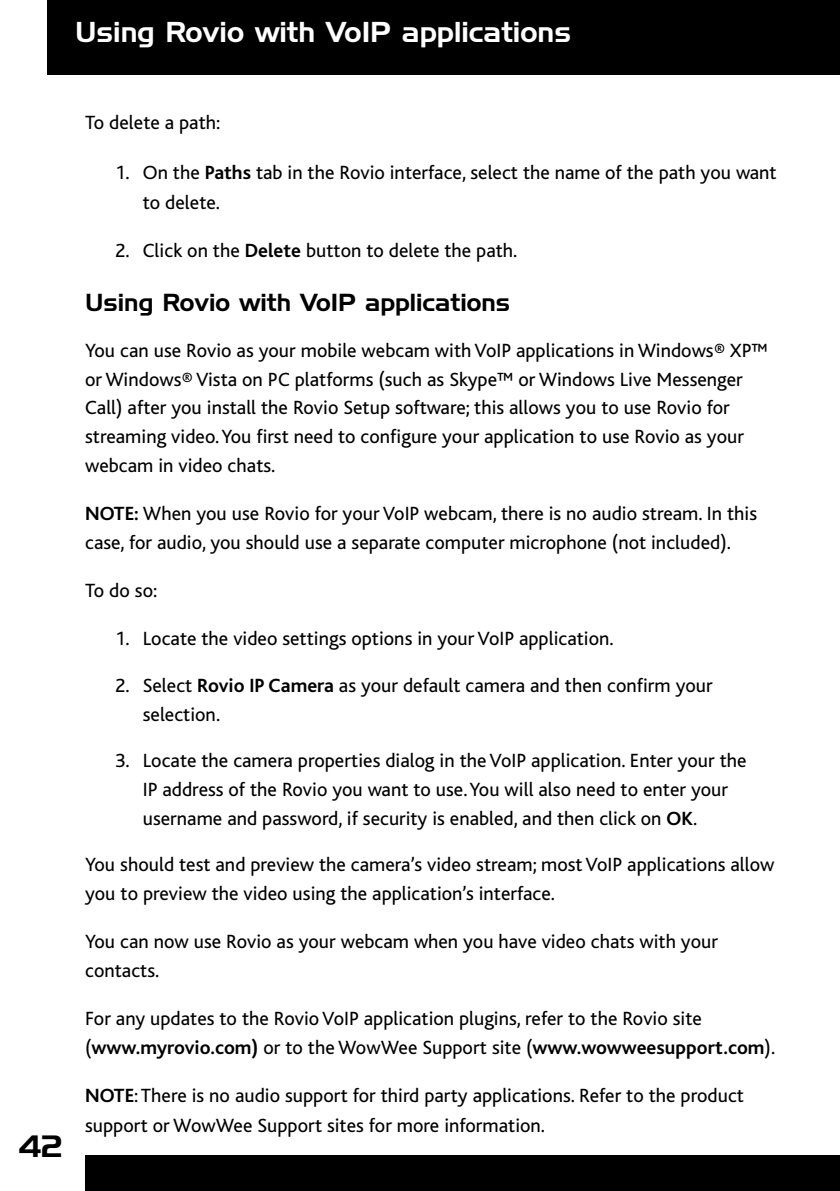
<style>
.page{position:relative;width:840px;height:1191px;background:#fff}
.page>*{position:absolute;margin:0;border:0;box-sizing:border-box;transform-origin:0 0}
.t1{font:30px "Handel Gothic BT";color:#000}
.t2{font:28px "Handel Gothic BT";color:#fff}
.t3{font:24px "Handel Gothic BT";color:#000}
.t4{font:20px/28.6px "Bliss";color:#000}
.s1{font-weight:700}
</style>
<div class="page">
<div style="left:47px;top:0;width:792px;height:74px;background:#000"></div>
<div style="left:85px;top:1155px;width:754px;height:36px;background:#000"></div>
<h2 class="t2" style="left:75px;top:15px;width:497px">Using Rovio with VoIP applications</h2>
<h1 class="t1" style="left:18px;top:1128px;width:45px">42</h1>
<p class="t4" style="left:85px;top:108px;width:137px">To delete a path:</p>
<p class="t4" style="left:143px;top:157px;width:635px;line-height:30px;text-indent:-28px">1. On the <span class="s1">Paths</span> tab in the Rovio interface, select the name of the path you want to delete.</p>
<p class="t4" style="left:115px;top:236px;width:403px">2. Click on the <span class="s1">Delete</span> button to delete the path.</p>
<p class="t3" style="left:85px;top:287px;width:426px">Using Rovio with VoIP applications</p>
<p class="t4" style="left:85px;top:337px;width:683px">You can use Rovio as your mobile webcam with VoIP applications in Windows® XP™ or Windows® Vista on PC platforms (such as Skype™ or Windows Live Messenger Call) after you install the Rovio Setup software; this allows you to use Rovio for streaming video. You first need to configure your application to use Rovio as your webcam in video chats.</p>
<p class="t4" style="left:85px;top:499px;width:673px"><span class="s1">NOTE:</span> When you use Rovio for your VoIP webcam, there is no audio stream. In this case, for audio, you should use a separate computer microphone (not included).</p>
<p class="t4" style="left:85px;top:576px;width:74px">To do so:</p>
<p class="t4" style="left:115px;top:625px;width:499px">1. Locate the video settings options in your VoIP application.</p>
<p class="t4" style="left:143px;top:671px;width:571px;text-indent:-28px">2. Select <span class="s1">Rovio IP Camera</span> as your default camera and then confirm your selection.</p>
<p class="t4" style="left:143px;top:747px;width:605px;text-indent:-28px">3. Locate the camera properties dialog in the VoIP application. Enter your the<br>IP address of the Rovio you want to use. You will also need to enter your username and password, if security is enabled, and then click on <span class="s1">OK</span>.</p>
<p class="t4" style="left:85px;top:850px;width:690px">You should test and preview the camera’s video stream; most VoIP applications allow you to preview the video using the application’s interface.</p>
<p class="t4" style="left:85px;top:927px;width:634px">You can now use Rovio as your webcam when you have video chats with your contacts.</p>
<p class="t4" style="left:85px;top:1004px;width:691px">For any updates to the Rovio VoIP application plugins, refer to the Rovio site (<span class="s1">www.myrovio.com)</span> or to the WowWee Support site (<span class="s1">www.wowweesupport.com</span>).</p>
<p class="t4" style="left:85px;top:1081px;width:660px;line-height:30px"><span class="s1">NOTE</span>: There is no audio support for third party applications. Refer to the product support or WowWee Support sites for more information.</p>
</div>
